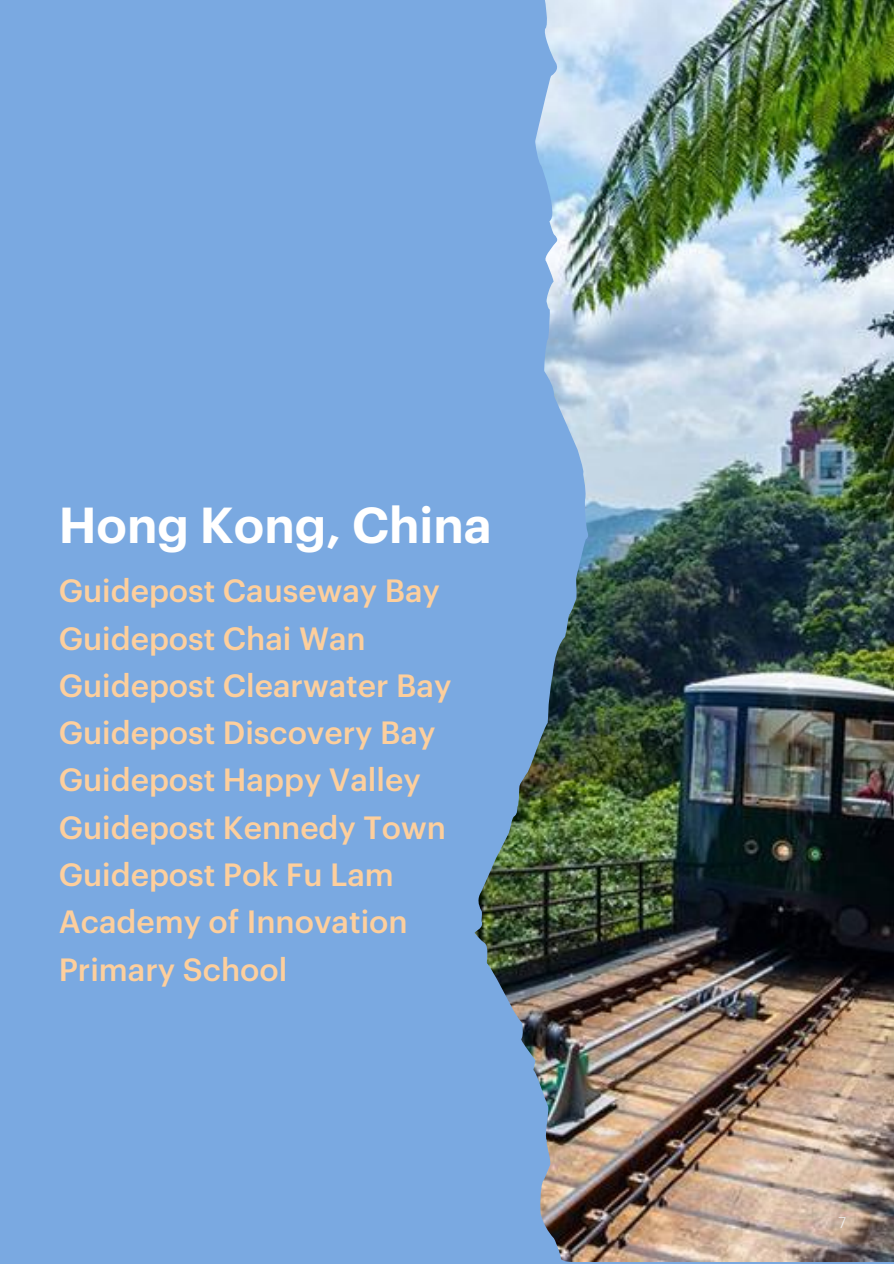
<style>
.page{position:relative;width:894px;height:1264px;background:#fff}
.page>*{position:absolute;margin:0;border:0;box-sizing:border-box;transform-origin:0 0}
.t1{font:600 49.5px "Graphik";color:#fff}
.t2{font:500 31.5px/47.2px "Graphik";color:#fdcf9d}
.t3{font:300 15px "Graphik";color:#f3f3f6}
</style>
<div class="page">
<div style="left:0;top:0;width:893px;height:1263px;background:#7aa9e1"></div>
<img style="left:474px;top:0;width:419px;height:1261px">
<h1 class="t1" style="left:59px;top:502px;width:434px">Hong Kong, China</h1>
<p class="t2" style="left:59px;top:569px;width:394px">Guidepost Causeway Bay<br>Guidepost Chai Wan<br>Guidepost Clearwater Bay<br>Guidepost Discovery Bay<br>Guidepost Happy Valley<br>Guidepost Kennedy Town<br>Guidepost Pok Fu Lam<br>Academy of Innovation<br>Primary School</p>
<p class="t3" style="left:838px;top:1215px;width:9px">7</p>
</div>
